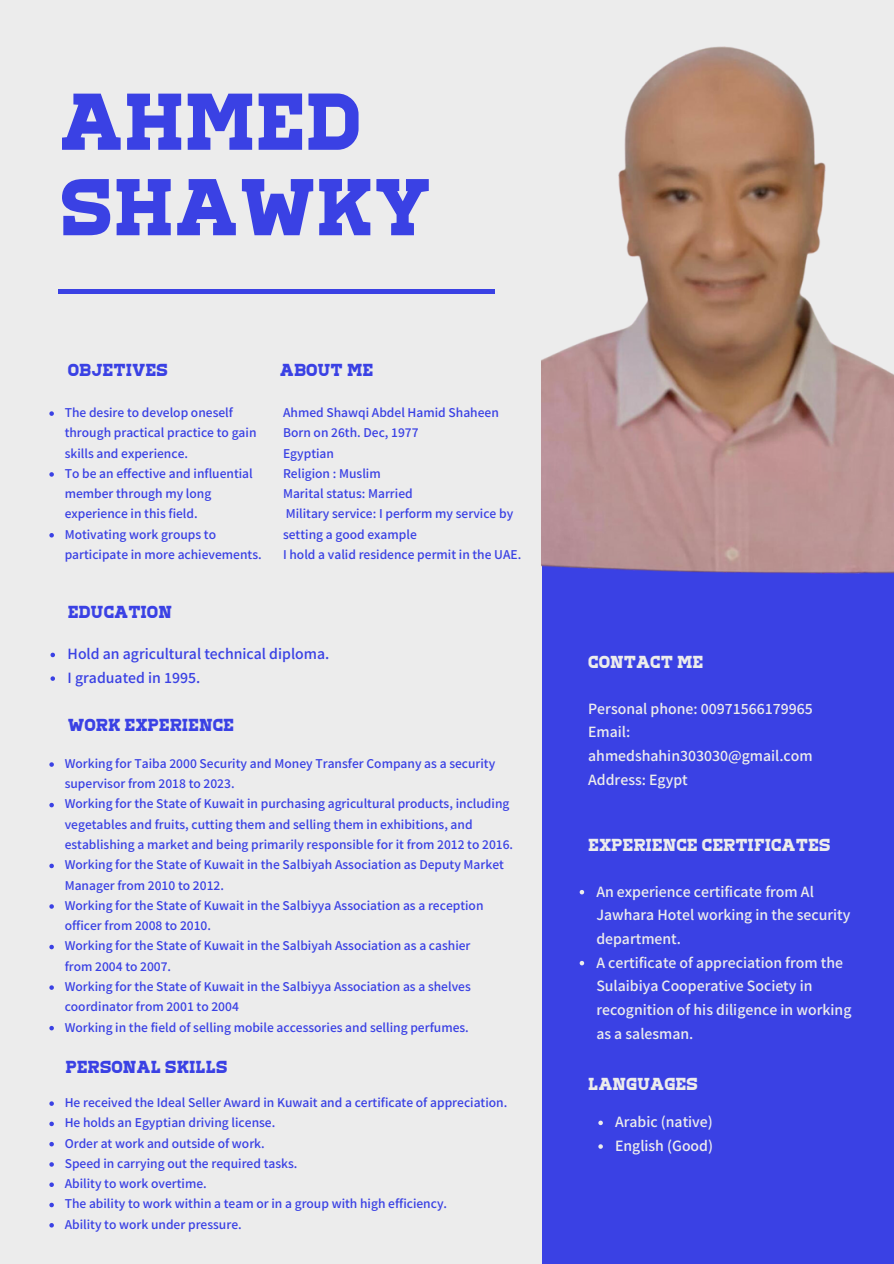
<style>
.page{position:relative;width:894px;height:1264px;background:#fff}
.page>*{position:absolute;margin:0;border:0;box-sizing:border-box;transform-origin:0 0}
.t1{font:124.8px "Ara Hamah Al Horra";color:#3a41e4}
.t2{font:27px "Ara Hamah Al Horra";color:#3a41e4}
.t3{font:27px "Ara Hamah Al Horra";color:#ececec}
.t4{font:500 15.75px/23.7px "Mada";color:#ececec}
.t5{font:500 15.75px "Mada";color:#3a41e4}
.t6{font:500 13.5px/20.2px "Mada";color:#3a41e4}
</style>
<div class="page">
<div style="left:0;top:0;width:893px;height:1263px;background:#ececec"></div>
<div style="left:542px;top:405px;width:351px;height:858px;background:#3a41e4"></div>
<img style="left:542px;top:46px;width:351px;height:528px">
<svg style="left:579px;top:890px;width:5px;height:4px"></svg>
<svg style="left:579px;top:960px;width:5px;height:5px"></svg>
<svg style="left:49px;top:411px;width:5px;height:5px"></svg>
<svg style="left:49px;top:472px;width:5px;height:4px"></svg>
<svg style="left:49px;top:533px;width:5px;height:4px"></svg>
<svg style="left:49px;top:762px;width:5px;height:4px"></svg>
<svg style="left:49px;top:802px;width:5px;height:5px"></svg>
<svg style="left:49px;top:863px;width:5px;height:5px"></svg>
<svg style="left:49px;top:904px;width:5px;height:4px"></svg>
<svg style="left:49px;top:944px;width:5px;height:5px"></svg>
<svg style="left:49px;top:985px;width:5px;height:4px"></svg>
<svg style="left:49px;top:1025px;width:5px;height:5px"></svg>
<hr style="left:59px;top:290px;width:435px;height:4px;background:#3a41e4">
<svg style="left:50px;top:652px;width:5px;height:5px"></svg>
<svg style="left:50px;top:676px;width:5px;height:5px"></svg>
<svg style="left:49px;top:1101px;width:5px;height:4px"></svg>
<svg style="left:49px;top:1121px;width:5px;height:5px"></svg>
<svg style="left:49px;top:1142px;width:5px;height:4px"></svg>
<svg style="left:49px;top:1162px;width:5px;height:4px"></svg>
<svg style="left:49px;top:1182px;width:5px;height:4px"></svg>
<svg style="left:49px;top:1202px;width:5px;height:5px"></svg>
<svg style="left:49px;top:1223px;width:5px;height:4px"></svg>
<svg style="left:598px;top:1120px;width:4px;height:5px"></svg>
<svg style="left:598px;top:1144px;width:4px;height:4px"></svg>
<p class="t1" style="left:59px;top:42px;width:303px">ahmed</p>
<p class="t1" style="left:59px;top:127px;width:374px">shawky</p>
<p class="t2" style="left:68px;top:353px;width:102px">OBJETIVES</p>
<p class="t6" style="left:65px;top:403px;width:193px">The desire to develop oneself through practical practice to gain skills and experience.</p>
<p class="t6" style="left:65px;top:463px;width:189px">To be an effective and influential member through my long experience in this field.</p>
<p class="t6" style="left:65px;top:524px;width:198px">Motivating work groups to participate in more achievements.</p>
<p class="t2" style="left:280px;top:353px;width:95px">about me</p>
<p class="t6" style="left:283px;top:403px;width:217px">Ahmed Shawqi Abdel Hamid Shaheen</p>
<p class="t6" style="left:283px;top:423px;width:137px">Born on 26th. Dec, 1977</p>
<p class="t6" style="left:283px;top:443px;width:52px">Egyptian</p>
<p class="t6" style="left:283px;top:463px;width:99px">Religion : Muslim</p>
<p class="t6" style="left:283px;top:484px;width:131px">Marital status: Married</p>
<p class="t6" style="left:283px;top:504px;width:231px">Military service: I perform my service by setting a good example</p>
<p class="t6" style="left:283px;top:544px;width:240px">I hold a valid residence permit in the UAE.</p>
<p class="t2" style="left:68px;top:595px;width:106px">EDUCATION</p>
<p class="t5" style="left:68px;top:645px;width:263px">Hold an agricultural technical diploma.</p>
<p class="t5" style="left:68px;top:669px;width:134px">I graduated in 1995.</p>
<p class="t2" style="left:68px;top:708px;width:168px">work experience</p>
<p class="t6" style="left:65px;top:753px;width:432px">Working for Taiba 2000 Security and Money Transfer Company as a security supervisor from 2018 to 2023.</p>
<p class="t6" style="left:65px;top:794px;width:450px">Working for the State of Kuwait in purchasing agricultural products, including vegetables and fruits, cutting them and selling them in exhibitions, and establishing a market and being primarily responsible for it from 2012 to 2016.</p>
<p class="t6" style="left:65px;top:855px;width:440px">Working for the State of Kuwait in the Salbiyah Association as Deputy Market<br>Manager from 2010 to 2012.</p>
<p class="t6" style="left:65px;top:895px;width:420px">Working for the State of Kuwait in the Salbiyya Association as a reception officer from 2008 to 2010.</p>
<p class="t6" style="left:65px;top:936px;width:407px">Working for the State of Kuwait in the Salbiyah Association as a cashier from 2004 to 2007.</p>
<p class="t6" style="left:65px;top:976px;width:407px">Working for the State of Kuwait in the Salbiyya Association as a shelves coordinator from 2001 to 2004</p>
<p class="t6" style="left:65px;top:1017px;width:405px">Working in the field of selling mobile accessories and selling perfumes.</p>
<p class="t2" style="left:65px;top:1049px;width:164px">personal skills</p>
<p class="t6" style="left:65px;top:1092px;width:444px">He received the Ideal Seller Award in Kuwait and a certificate of appreciation.</p>
<p class="t6" style="left:65px;top:1113px;width:212px">He holds an Egyptian driving license.</p>
<p class="t6" style="left:65px;top:1133px;width:201px">Order at work and outside of work.</p>
<p class="t6" style="left:65px;top:1153px;width:234px">Speed in carrying out the required tasks.</p>
<p class="t6" style="left:65px;top:1173px;width:143px">Ability to work overtime.</p>
<p class="t6" style="left:65px;top:1194px;width:384px">The ability to work within a team or in a group with high efficiency.</p>
<p class="t6" style="left:65px;top:1214px;width:178px">Ability to work under pressure.</p>
<p class="t3" style="left:588px;top:644px;width:116px">contact me</p>
<p class="t4" style="left:588px;top:697px;width:226px">Personal phone: 00971566179965</p>
<p class="t4" style="left:588px;top:720px;width:226px">Email: ahmedshahin303030@gmail.com</p>
<p class="t4" style="left:588px;top:768px;width:101px">Address: Egypt</p>
<p class="t3" style="left:588px;top:827px;width:244px">ExperienceCertificates</p>
<p class="t4" style="left:596px;top:880px;width:255px">An experience certificate from Al<br>Jawhara Hotel working in the security department.</p>
<p class="t4" style="left:596px;top:951px;width:256px">A certificate of appreciation from the<br>Sulaibiya Cooperative Society in recognition of his diligence in working as a salesman.</p>
<p class="t3" style="left:588px;top:1066px;width:111px">Languages</p>
<p class="t4" style="left:615px;top:1110px;width:99px">Arabic (native)</p>
<p class="t4" style="left:615px;top:1134px;width:99px">English (Good)</p>
</div>
